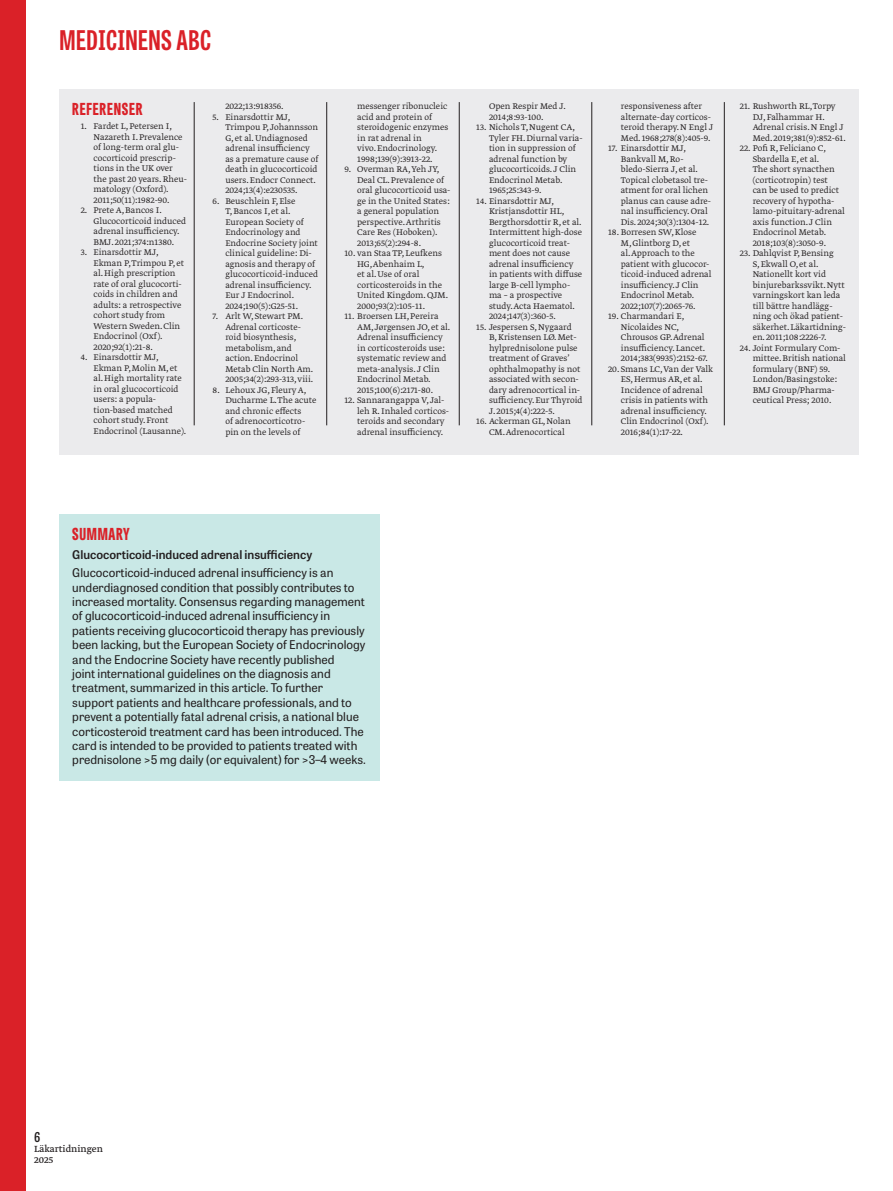
<style>
.page{position:relative;width:893px;height:1191px;background:#fff}
.page>*{position:absolute;margin:0;border:0;box-sizing:border-box;transform-origin:0 0}
.t1{font:700 27px "Tablet Gothic Compressed";letter-spacing:.02em;color:#da2128}
.Rubrik_fakta_röd_referens{font:800 16.5px "Tablet Gothic Compressed";letter-spacing:.045em;color:#da2128}
.Rubrik_fakta_röd{font:800 16.5px "Tablet Gothic Compressed";letter-spacing:.045em;color:#da2128}
.t2{font:600 13.5px "Tablet Gothic Condensed";color:#231f20}
.Summary{font:12px/14.4px "Tablet Gothic";color:#231f20}
.Summary-2{font:600 12px "Tablet Gothic";color:#231f20}
.t3{font:10.5px/10.5px "Greta Text Pro";color:#231f20}
.t4{font:9.75px/10.5px "Greta Text Pro Light Min";color:#231f20}
</style>
<div class="page">
<div style="left:0;top:0;width:26px;height:1191px;background:#da2128"></div>
<div style="left:60px;top:89px;width:799px;height:366px;background:#ebebed"></div>
<hr style="left:194px;top:102px;width:1px;height:323px;background:#231f20">
<hr style="left:459px;top:102px;width:1px;height:323px;background:#231f20">
<hr style="left:326px;top:102px;width:1px;height:323px;background:#231f20">
<hr style="left:591px;top:102px;width:1px;height:323px;background:#231f20">
<hr style="left:724px;top:102px;width:1px;height:323px;background:#231f20">
<div style="left:60px;top:514px;width:320px;height:267px;background:#c9e8e6"></div>
<h1 class="t1" style="left:60px;top:22px;width:153px">MEDICINENS ABC</h1>
<p class="Rubrik_fakta_röd_referens" style="left:72px;top:97px;width:72px">REFERENSER</p>
<p class="t4" style="left:94px;top:122px;width:95px;text-indent:-13px">1. Fardet L, Petersen I,<br>Nazareth I. Prevalence of long-term oral glu&shy;cocorticoid prescrip&shy;tions in the UK over the past 20 years. Rheu&shy;matology (Oxford).<br>2011;50(11):1982-90.</p>
<p class="t4" style="left:94px;top:206px;width:94px;text-indent:-13px">2. Prete A, Bancos I.<br>Glucocorticoid induced adrenal insufficiency.<br>BMJ. 2021;374:n1380.</p>
<p class="t4" style="left:94px;top:248px;width:92px;text-indent:-13px">3. Einarsdottir MJ,<br>Ekman P, Trimpou P, et al. High prescription rate of oral glucocorti&shy;coids in children and adults: a retrospective cohort study from<br>Western Sweden. Clin<br>Endocrinol (Oxf).<br>2020;92(1):21-8.</p>
<p class="t4" style="left:94px;top:353px;width:94px;text-indent:-13px">4. Einarsdottir MJ,<br>Ekman P, Molin M, et al. High mortality rate in oral glucocorticoid users: a popula&shy;tion-based matched cohort study. Front<br>Endocrinol (Lausanne).</p>
<p class="t4" style="left:225px;top:101px;width:60px">2022;13:918356.</p>
<p class="t4" style="left:225px;top:112px;width:95px;text-indent:-13px">5. Einarsdottir MJ,<br>Trimpou P, Johannsson<br>G, et al. Undiagnosed adrenal insufficiency as a premature cause of death in glucocorticoid users. Endocr Connect.<br>2024;13(4):e230535.</p>
<p class="t4" style="left:225px;top:196px;width:94px;text-indent:-13px">6. Beuschlein F, Else<br>T, Bancos I, et al.<br>European Society of<br>Endocrinology and<br>Endocrine Society joint clinical guideline: Di&shy;agnosis and therapy of glucocorticoid-induced adrenal insufficiency.<br>Eur J Endocrinol.<br>2024;190(5):G25-51.</p>
<p class="t4" style="left:225px;top:311px;width:90px;text-indent:-13px">7. Arlt W, Stewart PM.<br>Adrenal corticoste&shy;roid biosynthesis, metabolism, and action. Endocrinol<br>Metab Clin North Am.<br>2005;34(2):293-313, viii.</p>
<p class="t4" style="left:225px;top:385px;width:93px;text-indent:-13px">8. Lehoux JG, Fleury A,<br>Ducharme L. The acute and chronic effects<br>of adrenocorticotro&shy;pin on the levels of</p>
<p class="t4" style="left:357px;top:101px;width:93px">messenger ribonucleic acid and protein of steroidogenic enzymes in rat adrenal in<br>vivo. Endocrinology.<br>1998;139(9):3913-22.</p>
<p class="t4" style="left:357px;top:164px;width:95px;text-indent:-13px">9. Overman RA, Yeh JY,<br>Deal CL. Prevalence of oral glucocorticoid usa&shy;ge in the United States: a general population perspective. Arthritis<br>Care Res (Hoboken).<br>2013;65(2):294-8.</p>
<p class="t4" style="left:357px;top:248px;width:92px;text-indent:-13px">10. van Staa TP, Leufkens<br>HG, Abenhaim L,<br>et al. Use of oral corticosteroids in the<br>United Kingdom. QJM.<br>2000;93(2):105-11.</p>
<p class="t4" style="left:357px;top:311px;width:95px;text-indent:-13px">11. Broersen LH, Pereira<br>AM, Jørgensen JO, et al.<br>Adrenal insufficiency in corticosteroids use: systematic review and meta-analysis. J Clin<br>Endocrinol Metab.<br>2015;100(6):2171-80.</p>
<p class="t4" style="left:357px;top:395px;width:93px;text-indent:-13px">12. Sannarangappa V, Jal&shy;leh R. Inhaled corticos&shy;teroids and secondary adrenal insufficiency.</p>
<p class="t4" style="left:489px;top:101px;width:78px">Open Respir Med J.<br>2014;8:93-100.</p>
<p class="t4" style="left:489px;top:122px;width:95px;text-indent:-13px">13. Nichols T, Nugent CA,<br>Tyler FH. Diurnal varia&shy;tion in suppression of adrenal function by glucocorticoids. J Clin<br>Endocrinol Metab.<br>1965;25:343-9.</p>
<p class="t4" style="left:489px;top:196px;width:95px;text-indent:-13px">14. Einarsdottir MJ,<br>Kristjansdottir HL,<br>Bergthorsdottir R, et al.<br>Intermittent high-dose glucocorticoid treat&shy;ment does not cause adrenal insufficiency in patients with diffuse large B-cell lympho&shy;ma – a prospective study. Acta Haematol.<br>2024;147(3):360-5.</p>
<p class="t4" style="left:489px;top:322px;width:95px;text-indent:-13px">15. Jespersen S, Nygaard<br>B, Kristensen LØ. Met&shy;hylprednisolone pulse treatment of Graves’ ophthalmopathy is not associated with secon&shy;dary adrenocortical in&shy;sufficiency. Eur Thyroid<br>J. 2015;4(4):222-5.</p>
<p class="t4" style="left:489px;top:416px;width:83px;text-indent:-13px">16. Ackerman GL, Nolan<br>CM. Adrenocortical</p>
<p class="t4" style="left:621px;top:101px;width:94px">responsiveness after alternate-day corticos&shy;teroid therapy. N Engl J<br>Med. 1968;278(8):405-9.</p>
<p class="t4" style="left:621px;top:143px;width:92px;text-indent:-13px">17. Einarsdottir MJ,<br>Bankvall M, Ro&shy;bledo-Sierra J, et al.<br>Topical clobetasol tre&shy;atment for oral lichen planus can cause adre&shy;nal insufficiency. Oral<br>Dis. 2024;30(3):1304-12.</p>
<p class="t4" style="left:621px;top:227px;width:92px;text-indent:-13px">18. Borresen SW, Klose<br>M, Glintborg D, et<br>al. Approach to the patient with glucocor&shy;ticoid-induced adrenal insufficiency. J Clin<br>Endocrinol Metab.<br>2022;107(7):2065-76.</p>
<p class="t4" style="left:621px;top:311px;width:89px;text-indent:-13px">19. Charmandari E,<br>Nicolaides NC,<br>Chrousos GP. Adrenal insufficiency. Lancet.<br>2014;383(9935):2152-67.</p>
<p class="t4" style="left:621px;top:364px;width:94px;text-indent:-13px">20. Smans LC, Van der Valk<br>ES, Hermus AR, et al.<br>Incidence of adrenal crisis in patients with adrenal insufficiency.<br>Clin Endocrinol (Oxf).<br>2016;84(1):17-22.</p>
<p class="t4" style="left:753px;top:101px;width:95px;text-indent:-13px">21. Rushworth RL, Torpy<br>DJ, Falhammar H.<br>Adrenal crisis. N Engl J<br>Med. 2019;381(9):852-61.</p>
<p class="t4" style="left:753px;top:143px;width:94px;text-indent:-13px">22. Pofi R, Feliciano C,<br>Sbardella E, et al.<br>The short synacthen (corticotropin) test<br>can be used to predict recovery of hypotha&shy;lamo-pituitary-adrenal axis function. J Clin<br>Endocrinol Metab.<br>2018;103(8):3050-9.</p>
<p class="t4" style="left:753px;top:248px;width:95px;text-indent:-13px">23. Dahlqvist P, Bensing<br>S, Ekwall O, et al.<br>Nationellt kort vid binjurebarkssvikt. Nytt varningskort kan leda till bättre handlägg&shy;ning och ökad patient&shy;säkerhet. Läkartidning&shy;en. 2011;108:2226-7.</p>
<p class="t4" style="left:753px;top:343px;width:95px;text-indent:-13px">24. Joint Formulary Com&shy;mittee. British national formulary (BNF) 59.<br>London/Basingstoke:<br>BMJ Group/Pharma&shy;ceutical Press; 2010.</p>
<p class="Rubrik_fakta_röd" style="left:72px;top:522px;width:59px">SUMMARY</p>
<p class="Summary-2" style="left:72px;top:546px;width:242px">Glucocorticoid-induced adrenal insufficiency</p>
<p class="Summary" style="left:72px;top:565px;width:295px">Glucocorticoid-induced adrenal insufficiency is an underdiagnosed condition that possibly contributes to increased mortality. Consensus regarding management of glucocorticoid-induced adrenal insufficiency in patients receiving glucocorticoid therapy has previously been lacking, but the European Society of Endocrinology and the Endocrine Society have recently published<br>joint international guidelines on the diagnosis and treatment, summarized in this article. To further support patients and healthcare professionals, and to prevent a potentially fatal adrenal crisis, a national blue corticosteroid treatment card has been introduced. The card is intended to be provided to patients treated with prednisolone &gt;5 mg daily (or equivalent) for &gt;3–4 weeks.</p>
<h3 class="t2" style="left:34px;top:1127px;width:8px">6</h3>
<p class="t3" style="left:34px;top:1144px;width:70px">Läkartidningen<br>2025</p>
</div>
